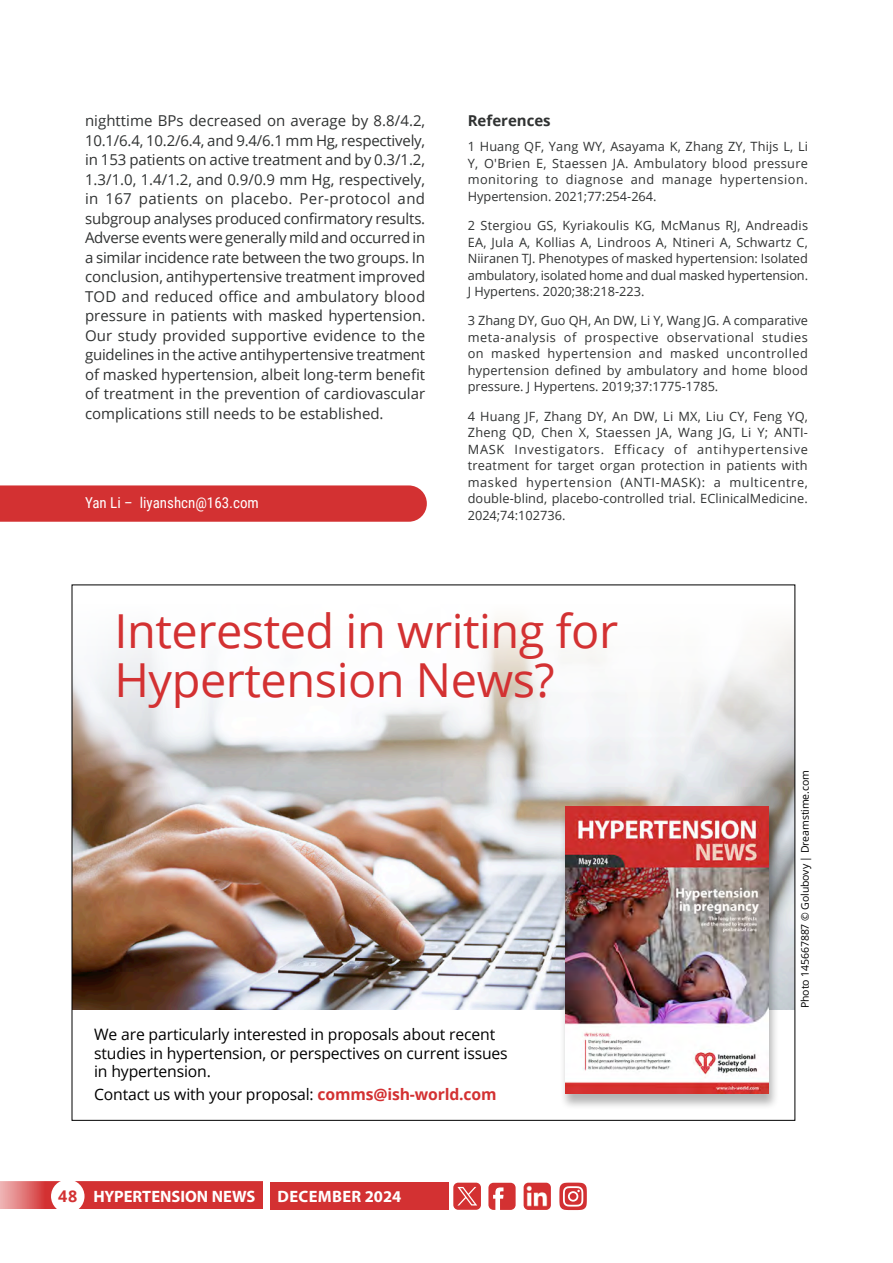
<style>
.page{position:relative;width:893px;height:1263px;background:#fff}
.page>*{position:absolute;margin:0;border:0;box-sizing:border-box;transform-origin:0 0}
.ISH24_Programme{font:46.8px/48.8px "Open Sans";letter-spacing:-.01em;color:#d33132}
.t1{font:700 16.5px "Myriad Pro";color:#fff}
.t2{font:700 16.5px "Myriad Pro";letter-spacing:.02em;color:#fff}
.ISH24_Programme-2{font:15.75px/18.8px "Open Sans";letter-spacing:-.01em;color:#000}
.Body_text_justified_2_columns{font:15px/19.5px "Open Sans";color:#303232;text-align:justify}
.Author___Email_-_RED_FiN{font:15px "Roboto Condensed";color:#fff}
.Body_text_justified_2_columns-2{font:700 15px "Open Sans";color:#303232}
.reference__2_columns_2023{font:12.75px/16.5px "Open Sans";color:#303232;text-align:justify}
.ISH24_Programme-3{font:10.5px "Open Sans";letter-spacing:-.01em;color:#000}
.s1{font-weight:700;color:#d33132}
.s2{font-family:"Open Sans";font-size:16.2px;color:#d33132}
</style>
<div class="page">
<svg style="left:488px;top:1183px;width:28px;height:27px"></svg>
<div style="left:270px;top:1183px;width:179px;height:27px;background:#d33132"></div>
<svg style="left:0;top:1182px;width:263px;height:27px;background:#d53e3f"></svg>
<div style="left:51px;top:1179px;width:34px;height:34px;background:#fff;border-radius:50%"></div>
<img style="left:524px;top:1183px;width:27px;height:27px">
<div style="left:453px;top:1183px;width:28px;height:27px;background:#d33132;border-radius:5px"></div>
<svg style="left:457px;top:1187px;width:20px;height:18px"></svg>
<svg style="left:559px;top:1182px;width:28px;height:28px"></svg>
<div style="left:0;top:485px;width:427px;height:37px;background:#d33132"></div>
<img style="left:74px;top:780px;width:719px;height:229px">
<svg style="left:74px;top:619px;width:719px;height:161px;fill:#f6f7f8"></svg>
<div style="left:559px;top:806px;width:221px;height:304px;background:#000;opacity:.3"></div>
<img style="left:565px;top:806px;width:204px;height:288px">
<p class="Body_text_justified_2_columns" style="left:85px;top:111px;width:342px">nighttime BPs decreased on average by 8.8/4.2, 10.1/6.4, 10.2/6.4, and 9.4/6.1 mm Hg, respectively, in 153 patients on active treatment and by 0.3/1.2, 1.3/1.0, 1.4/1.2, and 0.9/0.9 mm Hg, respectively, in 167 patients on placebo. Per-protocol and subgroup analyses produced confirmatory results.<br>Adverse events were generally mild and occurred in a similar incidence rate between the two groups. In conclusion, antihypertensive treatment improved TOD and reduced office and ambulatory blood pressure in patients with masked hypertension.<br>Our study provided supportive evidence to the guidelines in the active antihypertensive treatment of masked hypertension, albeit long-term benefit of treatment in the prevention of cardiovascular complications still needs to be established.</p>
<p class="Body_text_justified_2_columns-2" style="left:468px;top:110px;width:84px">References</p>
<p class="reference__2_columns_2023" style="left:468px;top:138px;width:342px">1 Huang QF, Yang WY, Asayama K, Zhang ZY, Thijs L, Li Y, O'Brien E, Staessen JA. Ambulatory blood pressure monitoring to diagnose and manage hypertension.<br>Hypertension. 2021;77:254-264.</p>
<p class="reference__2_columns_2023" style="left:468px;top:217px;width:342px">2 Stergiou GS, Kyriakoulis KG, McManus RJ, Andreadis EA, Jula A, Kollias A, Lindroos A, Ntineri A, Schwartz C, Niiranen TJ. Phenotypes of masked hypertension: Isolated ambulatory, isolated home and dual masked hypertension.<br>J Hypertens. 2020;38:218-223.</p>
<p class="reference__2_columns_2023" style="left:468px;top:312px;width:342px">3 Zhang DY, Guo QH, An DW, Li Y, Wang JG. A comparative meta-analysis of prospective observational studies on masked hypertension and masked uncontrolled hypertension defined by ambulatory and home blood pressure. J Hypertens. 2019;37:1775-1785.</p>
<p class="reference__2_columns_2023" style="left:468px;top:407px;width:342px">4 Huang JF, Zhang DY, An DW, Li MX, Liu CY, Feng YQ, Zheng QD, Chen X, Staessen JA, Wang JG, Li Y; ANTI-MASK Investigators. Efficacy of antihypertensive treatment for target organ protection in patients with masked hypertension (ANTI-MASK): a multicentre, double-blind, placebo-controlled trial. EClinicalMedicine.<br>2024;74:102736.</p>
<p class="Author___Email_-_RED_FiN" style="left:85px;top:492px;width:175px">Yan Li – liyanshcn@163.com</p>
<p class="ISH24_Programme" style="left:115px;top:605px;width:505px">Interested in writing for<br>Hypertension News?</p>
<p class="ISH24_Programme-2" style="left:94px;top:1024px;width:415px">We are particularly interested in proposals about recent studies in hypertension, or perspectives on current issues in hypertension.</p>
<p class="ISH24_Programme-2" style="left:94px;top:1085px;width:404px">Contact us with your proposal: <span class="s1">comms@ish-world.com</span></p>
<p class="t1" style="left:58px;top:1186px;width:199px"><span class="s2">48</span> HYPERTENSION NEWS</p>
<p class="t2" style="left:278px;top:1186px;width:125px">DECEMBER 2024</p>
<p class="ISH24_Programme-3" style="left:798px;top:1008px;width:239px;rotate:-90deg">Photo 145667887 © Golubovy | Dreamstime.com</p>
</div>
